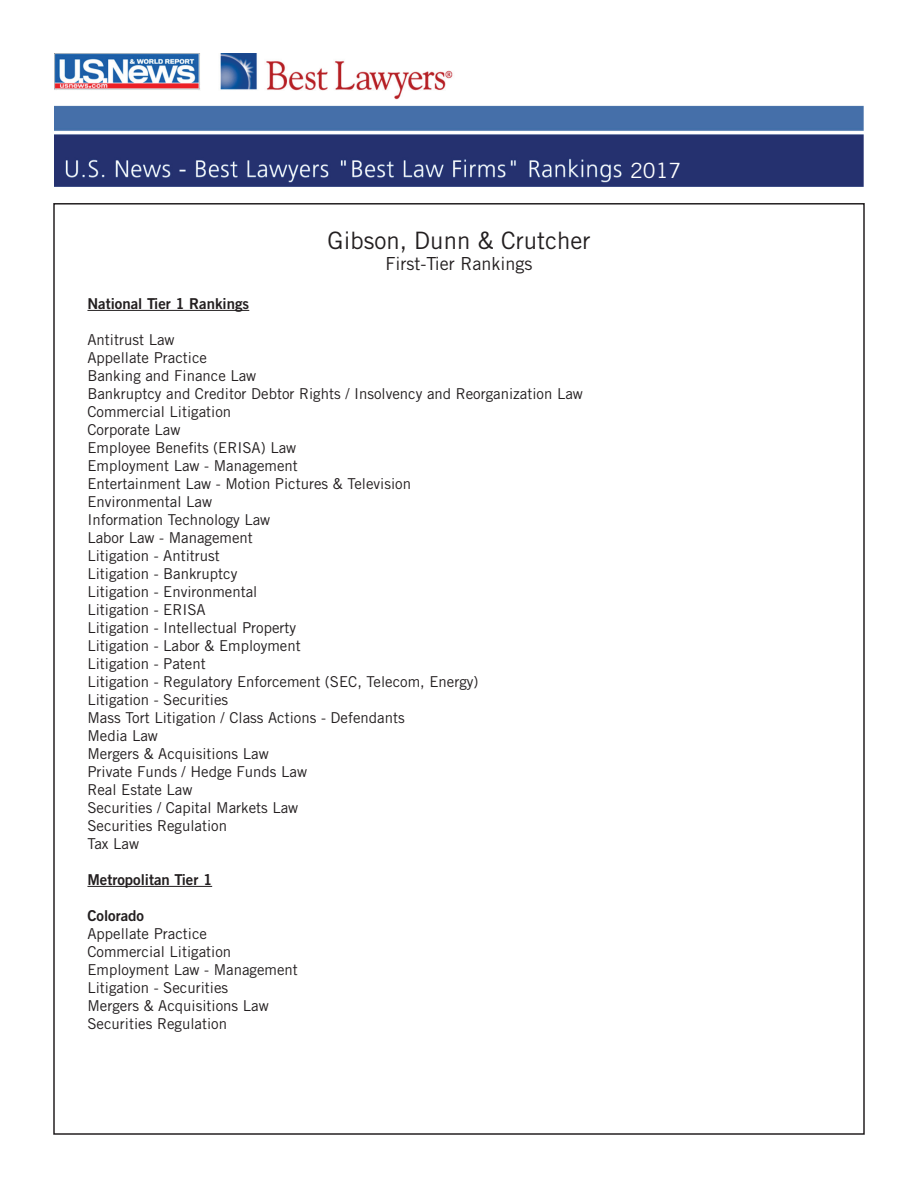
<style>
.page{position:relative;width:918px;height:1188px;background:#fff}
.page>*{position:absolute;margin:0;border:0;box-sizing:border-box;transform-origin:0 0}
.t1{font:24px "Trade Gothic LT Std";color:#231f20}
.t2{font:21px "Trade Gothic LT Std";color:#fff}
.t3{font:18px "Trade Gothic LT Std";color:#231f20}
.t4{font:15px/18px "Trade Gothic LT Std";color:#231f20}
.t5{font:15px "Trade Gothic LT Std Bd 2";color:#231f20}
</style>
<div class="page">
<img style="left:54px;top:54px;width:810px;height:133px">
<hr style="left:87px;top:310px;width:162px;height:1px;background:#231f20">
<hr style="left:87px;top:886px;width:125px;height:1px;background:#231f20">
<h1 class="t1" style="left:328px;top:226px;width:264px">Gibson, Dunn &amp; Crutcher</h1>
<p class="t3" style="left:386px;top:253px;width:148px">First-Tier Rankings</p>
<p class="t5" style="left:87px;top:294px;width:163px">National Tier 1 Rankings</p>
<p class="t4" style="left:87px;top:330px;width:497px">Antitrust Law<br>Appellate Practice<br>Banking and Finance Law<br>Bankruptcy and Creditor Debtor Rights / Insolvency and Reorganization Law<br>Commercial Litigation<br>Corporate Law<br>Employee Benefits (ERISA) Law<br>Employment Law - Management<br>Entertainment Law - Motion Pictures &amp; Television<br>Environmental Law<br>Information Technology Law<br>Labor Law - Management<br>Litigation - Antitrust<br>Litigation - Bankruptcy<br>Litigation - Environmental<br>Litigation - ERISA<br>Litigation - Intellectual Property<br>Litigation - Labor &amp; Employment<br>Litigation - Patent<br>Litigation - Regulatory Enforcement (SEC, Telecom, Energy)<br>Litigation - Securities<br>Mass Tort Litigation / Class Actions - Defendants<br>Media Law<br>Mergers &amp; Acquisitions Law<br>Private Funds / Hedge Funds Law<br>Real Estate Law<br>Securities / Capital Markets Law<br>Securities Regulation<br>Tax Law</p>
<p class="t5" style="left:87px;top:870px;width:126px">Metropolitan Tier 1</p>
<p class="t5" style="left:87px;top:906px;width:58px">Colorado</p>
<p class="t4" style="left:87px;top:924px;width:212px">Appellate Practice<br>Commercial Litigation<br>Employment Law - Management<br>Litigation - Securities<br>Mergers &amp; Acquisitions Law<br>Securities Regulation</p>
<h2 class="t2" style="left:630px;top:158px;width:53px">2017</h2>
</div>
